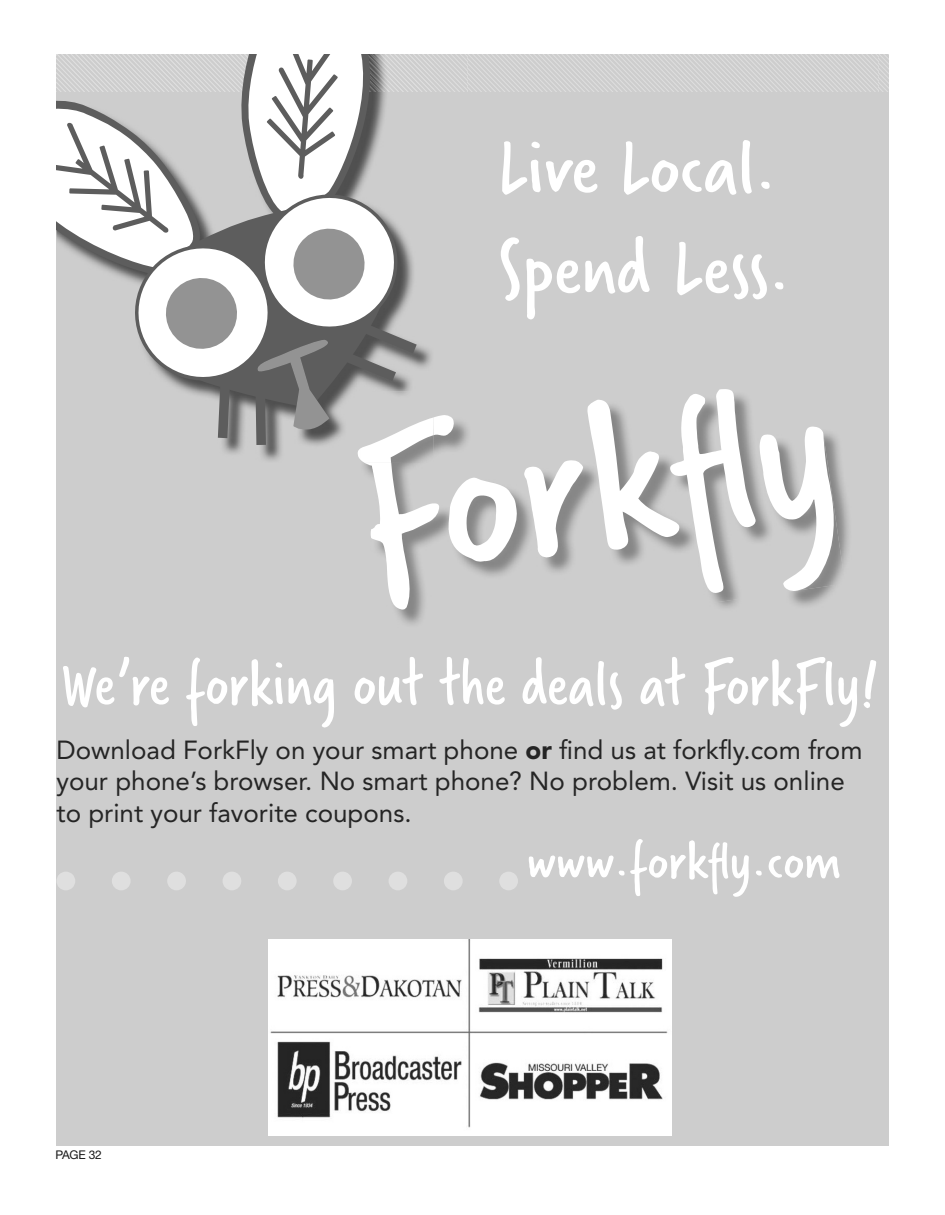
<style>
.page{position:relative;width:945px;height:1215px;background:#fff}
.page>*{position:absolute;margin:0;border:0;box-sizing:border-box;transform-origin:0 0}
.t1{font:222.45px "Verveine Regular+T42";color:#fff}
.t2{font:83.85px/100.5px "Verveine Regular+T42";color:#fff}
.t3{font:57.75px "Verveine Regular+T42";color:#fff}
.t4{font:25.95px/31.2px "Avenir";color:#252525}
.t5{font:12px "Helvetica Neue";letter-spacing:-.025em;color:#191919}
.s1{font-weight:900}
</style>
<div class="page">
<div style="left:57px;top:54px;width:832px;height:1092px;background:#cdcdcd"></div>
<img style="left:364px;top:460px;width:481px;height:164px">
<img style="left:268px;top:939px;width:403px;height:197px">
<svg style="left:57px;top:872px;width:461px;height:18px"></svg>
<img style="left:361px;top:460px;width:73px;height:3px">
<svg style="left:63px;top:657px;width:813px;height:71px"></svg>
<svg style="left:57px;top:54px;width:832px;height:406px"></svg>
<h2 class="t2" style="left:497px;top:116px;width:295px">Live Local.<br>Spend Less.</h2>
<h1 class="t1" style="left:334px;top:362px;width:487px;rotate:-8deg">Forkfly</h1>
<p class="t4" style="left:57px;top:737px;width:808px">Download ForkFly on your smart phone <span class="s1">or</span> find us at forkfly.com from your phone’s browser. No smart phone? No problem. Visit us online to print your favorite coupons.</p>
<h3 class="t3" style="left:527px;top:821px;width:316px">www.forkfly.com</h3>
<p class="t5" style="left:56px;top:1151px;width:48px">PAGE 32</p>
</div>
